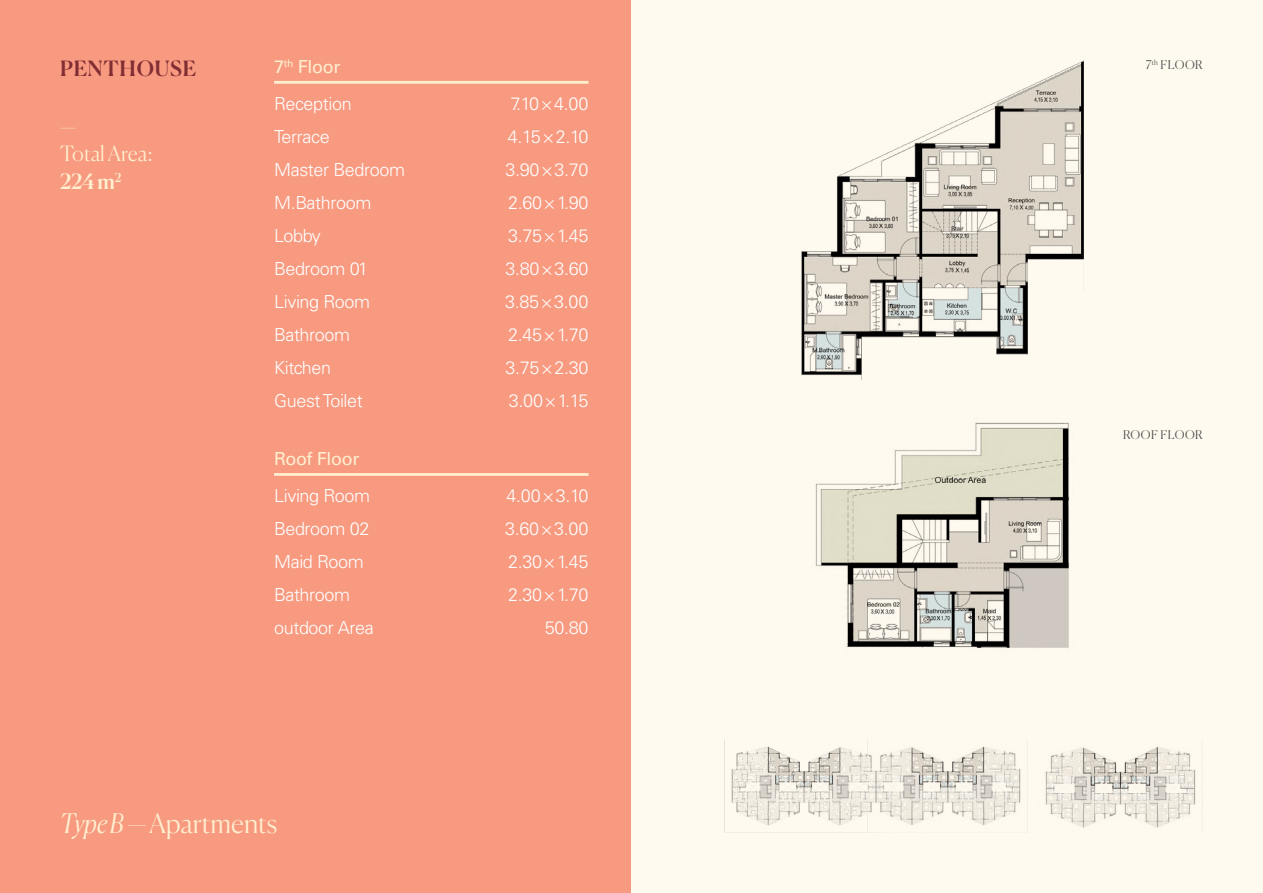
<style>
.page{position:relative;width:1263px;height:893px;background:#fff}
.page>*{position:absolute;margin:0;border:0;box-sizing:border-box;transform-origin:0 0}
.t1{font:300 27px "Canela";color:#ffefcf}
.t2{font:300 21px/27.8px "Canela";letter-spacing:-.005em;color:#ffefcf}
.t3{font:500 21px "Canela";letter-spacing:.035em;color:#802d34}
.t4{font:300 18px "Univers LT Std";letter-spacing:-.02em;color:#fff}
.t5{font:18px "Univers LT Std";letter-spacing:-.02em;color:#ffefcf}
.t6{font:300 12px "Canela";letter-spacing:.04em;color:#4d4d4d}
.s1{font-weight:500}
.s2{font-style:italic}
</style>
<div class="page">
<div style="left:0;top:0;width:631px;height:893px;background:#f79a80"></div>
<div style="left:631px;top:0;width:632px;height:893px;background:#fffaf0"></div>
<hr style="left:274px;top:81px;width:314px;height:3px;background:#ffefcf">
<hr style="left:274px;top:473px;width:314px;height:3px;background:#ffefcf">
<img style="left:801px;top:61px;width:282px;height:319px">
<img style="left:815px;top:422px;width:254px;height:226px">
<img style="left:726px;top:739px;width:295px;height:94px">
<img style="left:1045px;top:747px;width:158px;height:81px">
<p class="t3" style="left:60px;top:52px;width:137px">PENTHOUSE</p>
<p class="t2" style="left:60px;top:138px;width:94px">Total Area:<br><span class="s1">224m</span><sup>2</sup></p>
<p class="t5" style="left:274px;top:56px;width:68px">7<sup>th</sup> Floor</p>
<p class="t4" style="left:274px;top:93px;width:79px">Reception</p>
<p class="t4" style="left:510px;top:93px;width:80px">7.10×4.00</p>
<p class="t4" style="left:274px;top:126px;width:57px">Terrace</p>
<p class="t4" style="left:508px;top:126px;width:82px">4.15×2.10</p>
<p class="t4" style="left:274px;top:159px;width:132px">Master Bedroom</p>
<p class="t4" style="left:506px;top:159px;width:84px">3.90×3.70</p>
<p class="t4" style="left:274px;top:192px;width:99px">M.Bathroom</p>
<p class="t4" style="left:508px;top:192px;width:82px">2.60×1.90</p>
<p class="t4" style="left:274px;top:225px;width:48px">Lobby</p>
<p class="t4" style="left:508px;top:225px;width:82px">3.75×1.45</p>
<p class="t4" style="left:274px;top:258px;width:96px">Bedroom 01</p>
<p class="t4" style="left:506px;top:258px;width:84px">3.80×3.60</p>
<p class="t4" style="left:274px;top:291px;width:98px">Living Room</p>
<p class="t4" style="left:505px;top:291px;width:85px">3.85×3.00</p>
<p class="t4" style="left:274px;top:324px;width:78px">Bathroom</p>
<p class="t4" style="left:508px;top:324px;width:82px">2.45×1.70</p>
<p class="t4" style="left:274px;top:357px;width:58px">Kitchen</p>
<p class="t4" style="left:506px;top:357px;width:84px">3.75×2.30</p>
<p class="t4" style="left:274px;top:390px;width:90px">Guest Toilet</p>
<p class="t4" style="left:509px;top:390px;width:81px">3.00×1.15</p>
<p class="t5" style="left:274px;top:448px;width:87px">Roof Floor</p>
<p class="t4" style="left:274px;top:485px;width:98px">Living Room</p>
<p class="t4" style="left:507px;top:485px;width:83px">4.00×3.10</p>
<p class="t4" style="left:274px;top:518px;width:97px">Bedroom 02</p>
<p class="t4" style="left:505px;top:518px;width:85px">3.60×3.00</p>
<p class="t4" style="left:274px;top:551px;width:91px">Maid Room</p>
<p class="t4" style="left:508px;top:551px;width:82px">2.30×1.45</p>
<p class="t4" style="left:274px;top:584px;width:78px">Bathroom</p>
<p class="t4" style="left:508px;top:584px;width:82px">2.30×1.70</p>
<p class="t4" style="left:274px;top:617px;width:101px">outdoor Area</p>
<p class="t4" style="left:545px;top:617px;width:45px">50.80</p>
<h1 class="t1" style="left:60px;top:802px;width:219px"><span class="s2">TypeB —</span>Apartments</h1>
<p class="t6" style="left:1146px;top:56px;width:59px">7<sup>th</sup> FLOOR</p>
<p class="t6" style="left:1123px;top:425px;width:81px">ROOF FLOOR</p>
</div>
